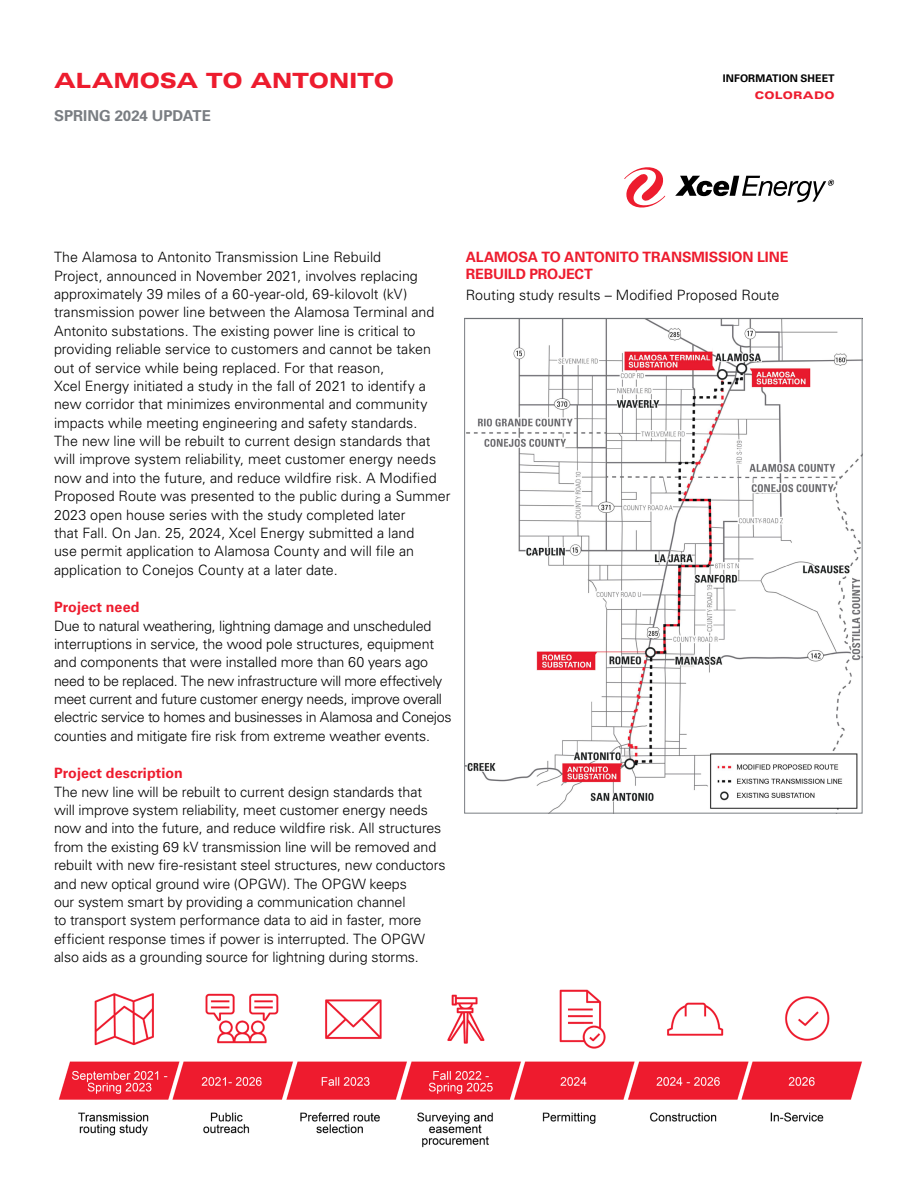
<style>
.page{position:relative;width:918px;height:1188px;background:#fff}
.page>*{position:absolute;margin:0;border:0;box-sizing:border-box;transform-origin:0 0}
.Headline{font:900 expanded 21px "Univers LT Std";letter-spacing:-.005em;color:#ed1c2e}
.Subhead{font:700 15px "Univers LT Std";color:#797d82}
.Text{font:300 14.25px/18.3px "Univers LT Std";letter-spacing:-.005em;color:#000}
.TextHead{font:700 14.25px/16.5px "Univers LT Std";letter-spacing:-.005em;color:#ed1c2e}
.t1{font:700 10.5px "Univers LT Std";letter-spacing:.005em;color:#000}
.State_Label{font:900 expanded 10.5px "Univers LT Std";letter-spacing:.02em;color:#ed1c2e}
</style>
<div class="page">
<img style="left:466px;top:320px;width:394px;height:492px">
<svg style="left:624px;top:167px;width:41px;height:41px"></svg>
<svg style="left:675px;top:176px;width:159px;height:26px"></svg>
<img style="left:58px;top:989px;width:804px;height:159px">
<p class="Headline" style="left:54px;top:68px;width:342px">ALAMOSA TO ANTONITO</p>
<p class="Subhead" style="left:54px;top:107px;width:158px">SPRING 2024 UPDATE</p>
<p class="t1" style="left:723px;top:72px;width:113px">INFORMATION SHEET</p>
<p class="State_Label" style="left:755px;top:89px;width:81px">COLORADO</p>
<p class="Text" style="left:54px;top:248px;width:398px">The Alamosa to Antonito Transmission Line Rebuild<br>Project, announced in November 2021, involves replacing approximately 39 miles of a 60-year-old, 69-kilovolt (kV) transmission power line between the Alamosa Terminal and Antonito substations. The existing power line is critical to providing reliable service to customers and cannot be taken out of service while being replaced. For that reason,<br>Xcel Energy initiated a study in the fall of 2021 to identify a new corridor that minimizes environmental and community impacts while meeting engineering and safety standards.<br>The new line will be rebuilt to current design standards that will improve system reliability, meet customer energy needs now and into the future, and reduce wildfire risk. A Modified Proposed Route was presented to the public during a Summer 2023 open house series with the study completed later<br>that Fall. On Jan. 25, 2024, Xcel Energy submitted a land<br>use permit application to Alamosa County and will file an application to Conejos County at a later date.</p>
<p class="TextHead" style="left:54px;top:599px;width:87px">Project need</p>
<p class="Text" style="left:54px;top:616px;width:399px">Due to natural weathering, lightning damage and unscheduled interruptions in service, the wood pole structures, equipment and components that were installed more than 60 years ago need to be replaced. The new infrastructure will more effectively meet current and future customer energy needs, improve overall electric service to homes and businesses in Alamosa and Conejos counties and mitigate fire risk from extreme weather events.</p>
<p class="TextHead" style="left:54px;top:765px;width:130px">Project description</p>
<p class="Text" style="left:54px;top:783px;width:393px">The new line will be rebuilt to current design standards that will improve system reliability, meet customer energy needs now and into the future, and reduce wildfire risk. All structures from the existing 69 kV transmission line will be removed and rebuilt with new fire-resistant steel structures, new conductors and new optical ground wire (OPGW). The OPGW keeps<br>our system smart by providing a communication channel<br>to transport system performance data to aid in faster, more efficient response times if power is interrupted. The OPGW also aids as a grounding source for lightning during storms.</p>
<p class="TextHead" style="left:466px;top:249px;width:324px">ALAMOSA TO ANTONITO TRANSMISSION LINE<br>REBUILD PROJECT</p>
<p class="Text" style="left:466px;top:286px;width:315px">Routing study results – Modified Proposed Route</p>
</div>
